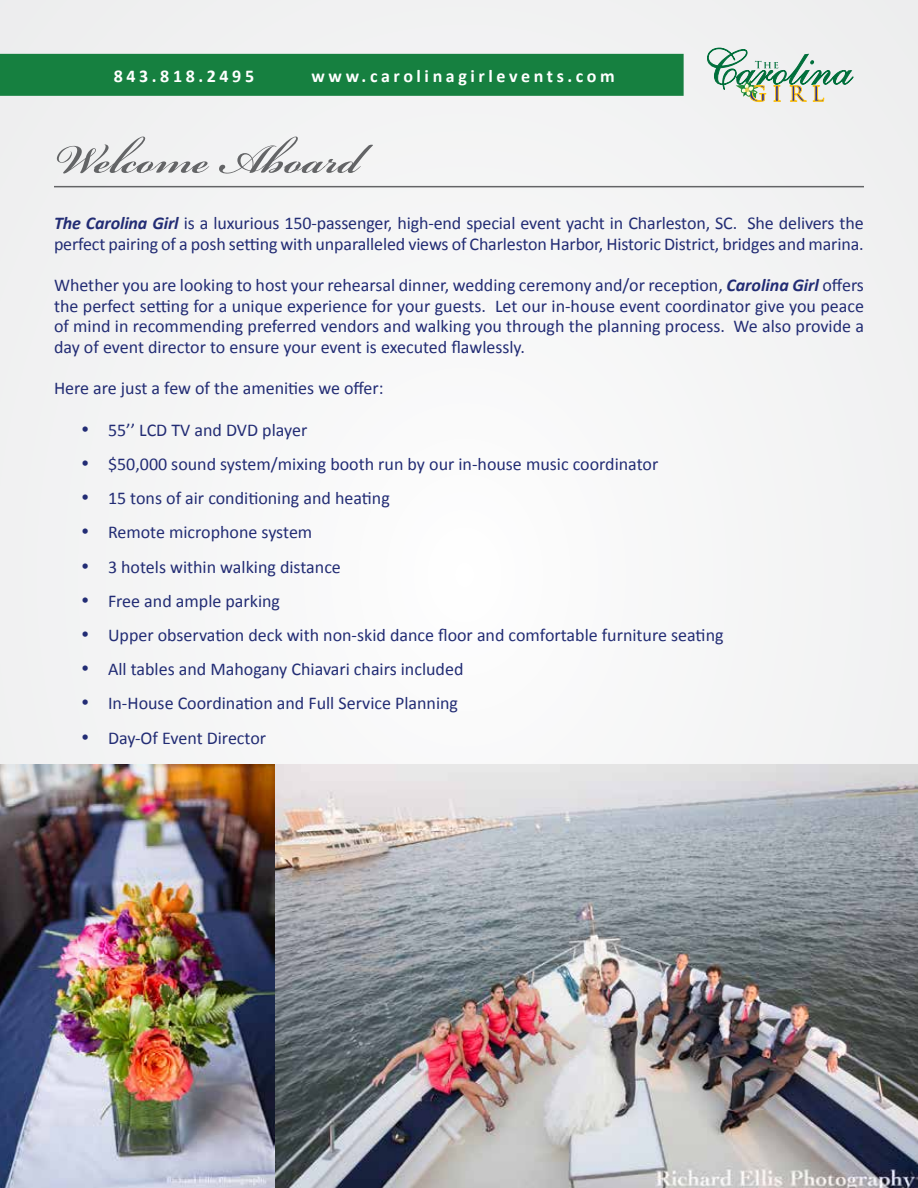
<style>
.page{position:relative;width:918px;height:1188px;background:#f4f4f5}
.page>*{position:absolute;margin:0;border:0;box-sizing:border-box;transform-origin:0 0}
.t1{font:63px "Bickham Script MM 700";color:#636466}
.t2{font:18px/20.7px "Calibri";color:#222c74}
.t3{font:700 18px "Calibri";letter-spacing:.2em;color:#fff}
.s1{font-weight:700;font-style:italic}
</style>
<div class="page">
<div style="left:0;top:54px;width:684px;height:42px;background:#168040"></div>
<svg style="left:707px;top:48px;width:146px;height:55px"></svg>
<hr style="left:54px;top:186px;width:810px;height:1px;background:#636466">
<img style="left:0;top:764px;width:918px;height:424px">
<p class="t3" style="left:114px;top:64px;width:142px">843.818.2495</p>
<p class="t3" style="left:311px;top:64px;width:305px">www.carolinagirlevents.com</p>
<h1 class="t1" style="left:54px;top:125px;width:307px">Welcome Aboard</h1>
<p class="t2" style="left:54px;top:213px;width:811px"><span class="s1">The Carolina Girl</span> is a luxurious 150-passenger, high-end special event yacht in Charleston, SC. She delivers the perfect pairing of a posh setting with unparalleled views of Charleston Harbor, Historic District, bridges and marina.</p>
<p class="t2" style="left:54px;top:275px;width:812px;text-align:justify">Whether you are looking to host your rehearsal dinner, wedding ceremony and/or reception, <span class="s1">Carolina Girl</span> offers the perfect setting for a unique experience for your guests. Let our in-house event coordinator give you peace of mind in recommending preferred vendors and walking you through the planning process. We also provide a day of event director to ensure your event is executed flawlessly.</p>
<p class="t2" style="left:54px;top:378px;width:331px">Here are just a few of the amenities we offer:</p>
<p class="t2" style="left:81px;top:420px;width:228px">• 55’’ LCD TV and DVD player</p>
<p class="t2" style="left:81px;top:454px;width:579px">• $50,000 sound system/mixing booth run by our in-house music coordinator</p>
<p class="t2" style="left:81px;top:488px;width:310px">• 15 tons of air conditioning and heating</p>
<p class="t2" style="left:81px;top:522px;width:233px">• Remote microphone system</p>
<p class="t2" style="left:81px;top:556px;width:261px">• 3 hotels within walking distance</p>
<p class="t2" style="left:81px;top:591px;width:201px">• Free and ample parking</p>
<p class="t2" style="left:81px;top:625px;width:644px">• Upper observation deck with non-skid dance floor and comfortable furniture seating</p>
<p class="t2" style="left:81px;top:659px;width:384px">• All tables and Mahogany Chiavari chairs included</p>
<p class="t2" style="left:81px;top:693px;width:379px">• In-House Coordination and Full Service Planning</p>
<p class="t2" style="left:81px;top:727px;width:187px">• Day-Of Event Director</p>
</div>
